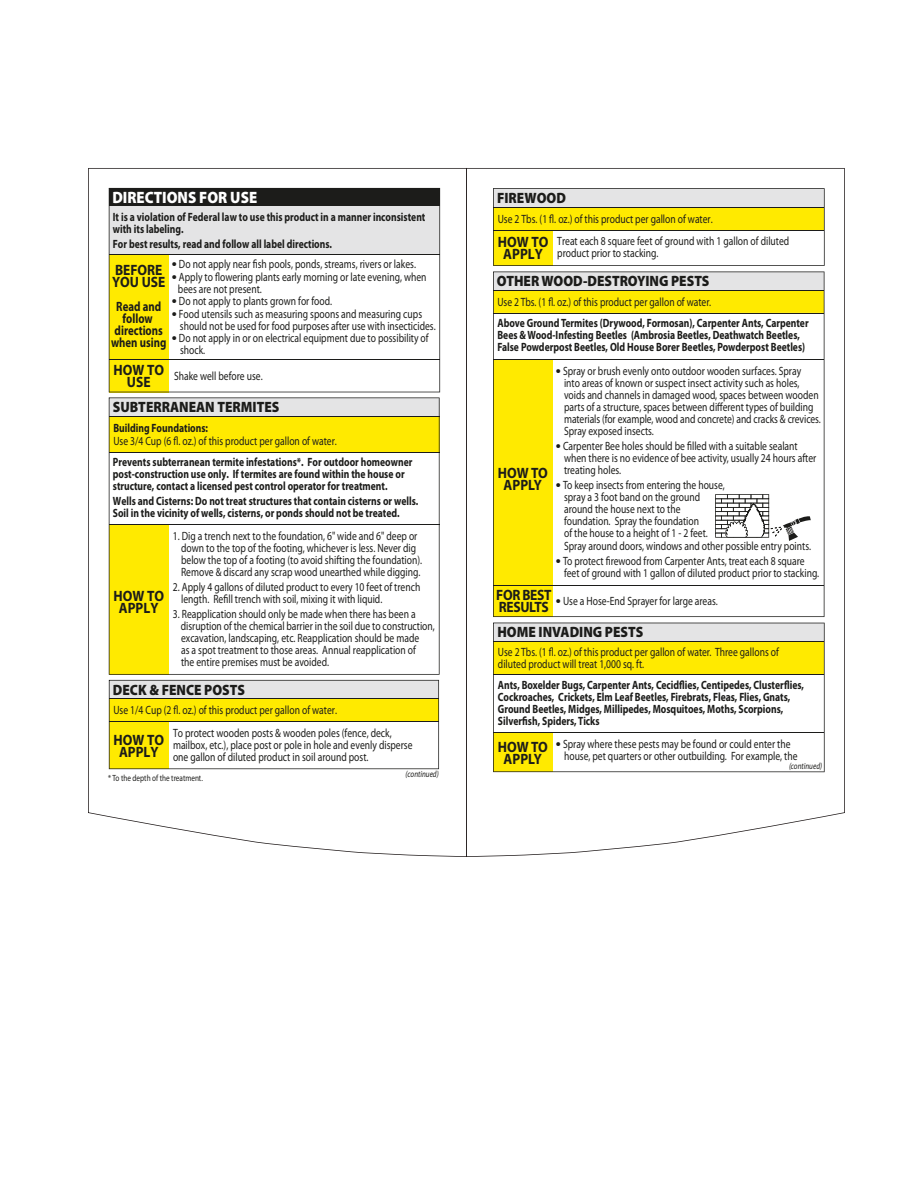
<style>
.page{position:relative;width:918px;height:1188px;background:#fff}
.page>*{position:absolute;margin:0;border:0;box-sizing:border-box;transform-origin:0 0}
.t1{font:900 16.5px "Myriad Pro";color:#fff;scale:.9 1}
.t2{font:900 15px "Myriad Pro";color:#1c1c1a;scale:.9 1}
.t3{font:700 15px/12px "Myriad Pro";color:#1c1c1a;text-align:center;scale:.9 1}
.t4{font:700 15px/12px "Myriad Pro";letter-spacing:-.025em;color:#1c1c1a;scale:.9 1}
.t5{font:700 13.5px/12px "Myriad Pro";color:#1c1c1a;text-align:center;scale:.8 1}
.t6{font:12px/12px "Myriad Pro";color:#1c1c1a;scale:.8 1}
.t7{font:700 12px/12px "Myriad Pro";color:#1c1c1a;scale:.8 1}
.t8{font:9px "Myriad Pro";color:#1c1c1a;scale:.8 1}
.t9{font:italic 9px "Myriad Pro";color:#1c1c1a;scale:.8 1}
.s1{font-weight:700;font-size:15px}
</style>
<div class="page">
<svg style="left:467px;top:168px;width:378px;height:689px"></svg>
<svg style="left:88px;top:168px;width:379px;height:689px"></svg>
<h1 class="t1" style="left:112px;top:187px;width:162px">DIRECTIONS FOR USE</h1>
<p class="t7" style="left:113px;top:212px;width:392px">It is a violation of Federal law to use this product in a manner inconsistent with its labeling.</p>
<p class="t7" style="left:113px;top:239px;width:276px">For best results, read and follow all label directions.</p>
<p class="t6" style="left:172px;top:259px;width:307px"><span class="s1">•</span> Do not apply near fish pools, ponds, streams, rivers or lakes.</p>
<p class="t6" style="left:178px;top:272px;width:312px;text-indent:-6px"><span class="s1">•</span> Apply to flowering plants early morning or late evening, when bees are not present.</p>
<p class="t6" style="left:172px;top:296px;width:202px"><span class="s1">•</span> Do not apply to plants grown for food.</p>
<p class="t6" style="left:180px;top:309px;width:321px;text-indent:-8px"><span class="s1">•</span> Food utensils such as measuring spoons and measuring cups should not be used for food purposes after use with insecticides.</p>
<p class="t6" style="left:180px;top:334px;width:312px;text-indent:-8px"><span class="s1">•</span> Do not apply in or on electrical equipment due to possibility of shock.</p>
<p class="t6" style="left:174px;top:372px;width:112px">Shake well before use.</p>
<p class="t3" style="left:112px;top:265px;width:61px;text-align:left">BEFORE<br>YOU USE</p>
<p class="t5" style="left:111px;top:302px;width:71px">Read and follow directions when using</p>
<p class="t3" style="left:113px;top:365px;width:58px">HOW TO<br>USE</p>
<p class="t2" style="left:113px;top:398px;width:187px">SUBTERRANEAN TERMITES</p>
<p class="t7" style="left:113px;top:423px;width:120px">Building Foundations:</p>
<p class="t6" style="left:113px;top:436px;width:281px">Use 3/4 Cup (6 fl. oz.) of this product per gallon of water.</p>
<p class="t7" style="left:113px;top:458px;width:376px">Prevents subterranean termite infestations*. For outdoor homeowner post-construction use only. If termites are found within the house or structure, contact a licensed pest control operator for treatment.</p>
<p class="t7" style="left:113px;top:497px;width:383px">Wells and Cisterns: Do not treat structures that contain cisterns or wells.<br>Soil in the vicinity of wells, cisterns, or ponds should not be treated.</p>
<p class="t3" style="left:113px;top:591px;width:58px">HOW TO<br>APPLY</p>
<p class="t6" style="left:181px;top:531px;width:303px;text-indent:-8px">1. Dig a trench next to the foundation, 6" wide and 6" deep or down to the top of the footing, whichever is less. Never dig below the top of a footing (to avoid shifting the foundation).<br>Remove &amp; discard any scrap wood unearthed while digging.</p>
<p class="t6" style="left:181px;top:582px;width:301px;text-indent:-8px">2. Apply 4 gallons of diluted product to every 10 feet of trench length. Refill trench with soil, mixing it with liquid.</p>
<p class="t6" style="left:181px;top:609px;width:319px;text-indent:-8px">3. Reapplication should only be made when there has been a disruption of the chemical barrier in the soil due to construction, excavation, landscaping, etc. Reapplication should be made<br>as a spot treatment to those areas. Annual reapplication of<br>the entire premises must be avoided.</p>
<p class="t2" style="left:113px;top:681px;width:148px">DECK &amp; FENCE POSTS</p>
<p class="t6" style="left:113px;top:705px;width:281px">Use 1/4 Cup (2 fl. oz.) of this product per gallon of water.</p>
<p class="t3" style="left:113px;top:735px;width:58px">HOW TO<br>APPLY</p>
<p class="t6" style="left:173px;top:728px;width:301px">To protect wooden posts &amp; wooden poles (fence, deck, mailbox, etc.), place post or pole in hole and evenly disperse one gallon of diluted product in soil around post.</p>
<p class="t8" style="left:108px;top:775px;width:120px">* To the depth of the treatment.</p>
<p class="t9" style="left:406px;top:769px;width:43px">(continued)</p>
<p class="t2" style="left:497px;top:189px;width:78px">FIREWOOD</p>
<p class="t6" style="left:498px;top:214px;width:270px">Use 2 Tbs. (1 fl. oz.) of this product per gallon of water.</p>
<p class="t3" style="left:498px;top:237px;width:58px">HOW TO<br>APPLY</p>
<p class="t6" style="left:557px;top:237px;width:292px">Treat each 8 square feet of ground with 1 gallon of diluted product prior to stacking.</p>
<p class="t2" style="left:497px;top:272px;width:238px">OTHER WOOD-DESTROYING PESTS</p>
<p class="t6" style="left:497px;top:297px;width:269px">Use 2 Tbs. (1 fl. oz.) of this product per gallon of water.</p>
<p class="t7" style="left:497px;top:318px;width:391px">Above Ground Termites (Drywood, Formosan), Carpenter Ants, Carpenter<br>Bees &amp; Wood-Infesting Beetles (Ambrosia Beetles, Deathwatch Beetles,<br>False Powderpost Beetles, Old House Borer Beetles, Powderpost Beetles)</p>
<p class="t3" style="left:498px;top:468px;width:57px">HOW TO<br>APPLY</p>
<p class="t6" style="left:564px;top:366px;width:323px;text-indent:-8px"><span class="s1">•</span> Spray or brush evenly onto outdoor wooden surfaces. Spray<br>into areas of known or suspect insect activity such as holes, voids and channels in damaged wood, spaces between wooden parts of a structure, spaces between different types of building materials (for example, wood and concrete) and cracks &amp; crevices.<br>Spray exposed insects.</p>
<p class="t6" style="left:564px;top:441px;width:317px;text-indent:-8px"><span class="s1">•</span> Carpenter Bee holes should be filled with a suitable sealant when there is no evidence of bee activity, usually 24 hours after treating holes.</p>
<p class="t6" style="left:564px;top:480px;width:310px;text-indent:-8px"><span class="s1">•</span> To keep insects from entering the house,<br>spray a 3 foot band on the ground<br>around the house next to the<br>foundation. Spray the foundation<br>of the house to a height of 1 - 2 feet.<br>Spray around doors, windows and other possible entry points.</p>
<p class="t6" style="left:564px;top:556px;width:321px;text-indent:-8px"><span class="s1">•</span> To protect firewood from Carpenter Ants, treat each 8 square feet of ground with 1 gallon of diluted product prior to stacking.</p>
<p class="t4" style="left:496px;top:590px;width:63px">FOR BEST<br>RESULTS</p>
<p class="t6" style="left:556px;top:596px;width:204px"><span class="s1">•</span> Use a Hose-End Sprayer for large areas.</p>
<p class="t2" style="left:497px;top:623px;width:164px">HOME INVADING PESTS</p>
<p class="t6" style="left:498px;top:647px;width:353px">Use 2 Tbs. (1 fl. oz.) of this product per gallon of water. Three gallons of diluted product will treat 1,000 sq. ft.</p>
<p class="t7" style="left:498px;top:680px;width:384px">Ants, Boxelder Bugs, Carpenter Ants, Cecidflies, Centipedes, Clusterflies, Cockroaches, Crickets, Elm Leaf Beetles, Firebrats, Fleas, Flies, Gnats, Ground Beetles, Midges, Millipedes, Mosquitoes, Moths, Scorpions, Silverfish, Spiders, Ticks</p>
<p class="t3" style="left:498px;top:742px;width:57px">HOW TO<br>APPLY</p>
<p class="t6" style="left:564px;top:739px;width:293px;text-indent:-8px"><span class="s1">•</span> Spray where these pests may be found or could enter the house, pet quarters or other outbuilding. For example, the</p>
<p class="t9" style="left:789px;top:760px;width:43px">(continued)</p>
</div>
